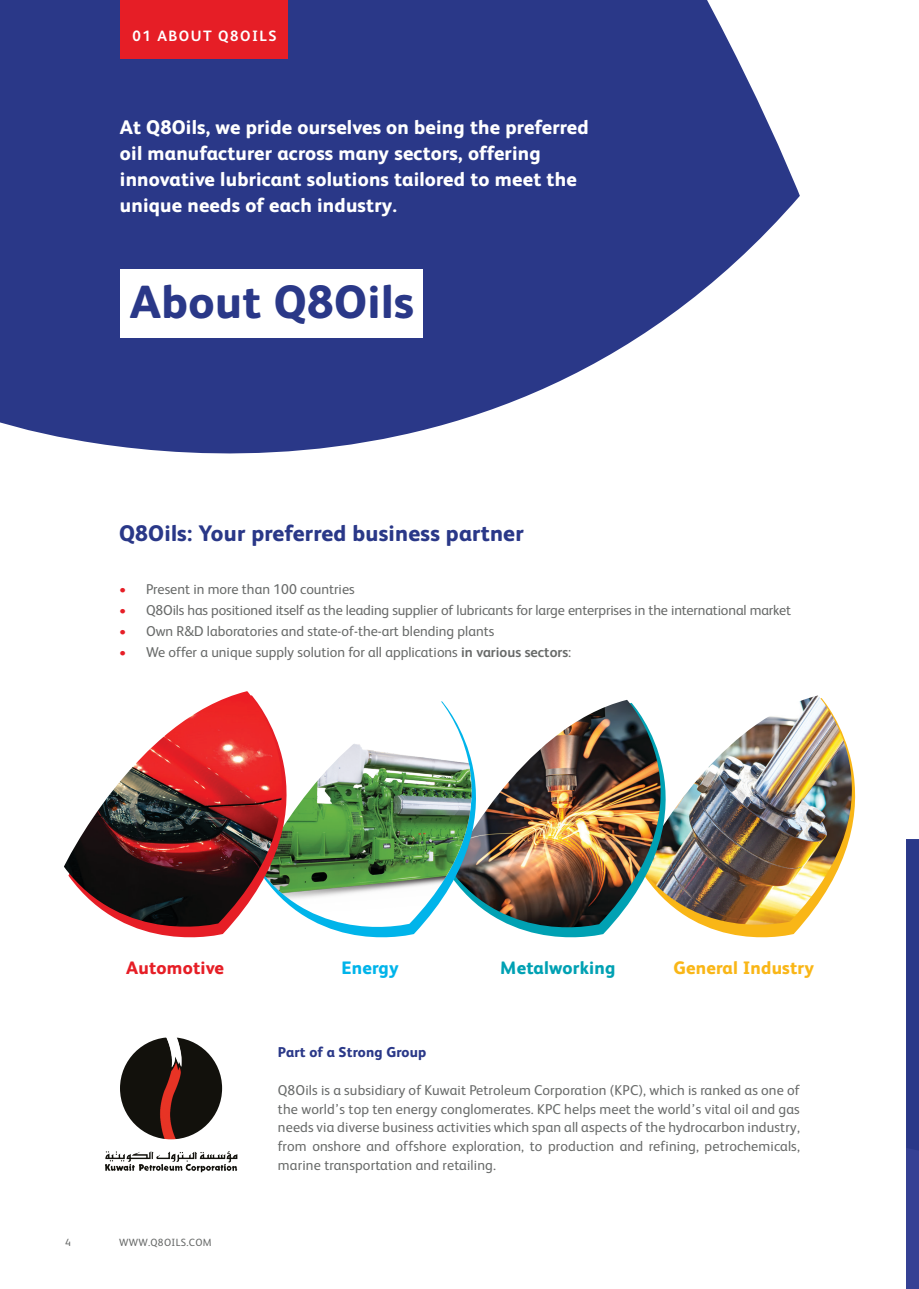
<style>
.page{position:relative;width:919px;height:1289px;background:#fff}
.page>*{position:absolute;margin:0;border:0;box-sizing:border-box;transform-origin:0 0}
.t1{font:800 46.5px "FS Albert";letter-spacing:.01em;color:#2a3888}
.t2{font:800 22.5px "FS Albert";letter-spacing:.01em;color:#2a3888}
.t3{font:800 19.65px/25.8px "FS Albert";letter-spacing:.01em;color:#fff}
.t4{font:800 18px "FS Albert";letter-spacing:.01em;color:#f9b617}
.t5{font:800 18px "FS Albert";letter-spacing:.01em;color:#00a1b3}
.t6{font:800 18px "FS Albert";letter-spacing:.01em;color:#e61e26}
.t7{font:800 18px "FS Albert";letter-spacing:.01em;color:#00b4ea}
.t8{font:700 15px "FS Albert";letter-spacing:.1em;color:#fff}
.t9{font:14.25px/18.8px "FS Albert";color:#686a69;text-align:justify}
.t10{font:800 14.25px "FS Albert";letter-spacing:.01em;color:#2a3888}
.t11{font:10.5px "FS Albert";letter-spacing:.03em;color:#686a69}
.s1{color:#e61e26}
.s2{font-weight:700}
</style>
<div class="page">
<div style="left:906px;top:839px;width:12px;height:449px;background:#354194"></div>
<div style="left:907px;top:840px;width:11px;height:310px;background:#2a3888"></div>
<svg style="left:0;top:0;width:799px;height:454px;fill:#2a3888"></svg>
<div style="left:120px;top:269px;width:303px;height:69px;background:#fff"></div>
<div style="left:120px;top:0;width:167px;height:58px;background:#e61e26"></div>
<svg style="left:724px;top:770px;width:189px;height:188px"></svg>
<img style="left:724px;top:695px;width:129px;height:229px">
<img style="left:534px;top:751px;width:190px;height:187px">
<img style="left:534px;top:699px;width:128px;height:228px">
<svg style="left:530px;top:755px;width:4px;height:178px"></svg>
<img style="left:346px;top:701px;width:184px;height:237px">
<img style="left:346px;top:707px;width:127px;height:221px">
<svg style="left:136px;top:751px;width:210px;height:187px"></svg>
<img style="left:64px;top:691px;width:219px;height:237px">
<img style="left:105px;top:1151px;width:132px;height:21px">
<img style="left:120px;top:1037px;width:102px;height:102px;border-radius:51px">
<p class="t8" style="left:132px;top:27px;width:145px">01 ABOUT Q8OILS</p>
<p class="t3" style="left:120px;top:114px;width:470px">At Q8Oils, we pride ourselves on being the preferred oil manufacturer across many sectors, offering innovative lubricant solutions tailored to meet the unique needs of each industry.</p>
<p class="t1" style="left:130px;top:274px;width:285px">About Q8Oils</p>
<p class="t2" style="left:119px;top:520px;width:406px">Q8Oils: Your preferred business partner</p>
<p class="t9" style="left:119px;top:580px;width:237px"><span class="s1">•</span> Present in more than 100 countries</p>
<p class="t9" style="left:119px;top:600px;width:673px"><span class="s1">•</span> Q8Oils has positioned itself as the leading supplier of lubricants for large enterprises in the international market</p>
<p class="t9" style="left:119px;top:621px;width:376px"><span class="s1">•</span> Own R&amp;D laboratories and state-of-the-art blending plants</p>
<p class="t9" style="left:119px;top:642px;width:453px"><span class="s1">•</span> We offer a unique supply solution for all applications <span class="s2">in various sectors</span>:</p>
<p class="t6" style="left:126px;top:957px;width:99px">Automotive</p>
<p class="t7" style="left:341px;top:957px;width:59px">Energy</p>
<p class="t5" style="left:500px;top:957px;width:117px">Metalworking</p>
<p class="t4" style="left:673px;top:957px;width:142px">General Industry</p>
<p class="t11" style="left:65px;top:1236px;width:7px">4</p>
<p class="t11" style="left:119px;top:1236px;width:94px">WWW.Q8OILS.COM</p>
<p class="t10" style="left:278px;top:1044px;width:150px">Part of a Strong Group</p>
<p class="t9" style="left:278px;top:1080px;width:523px">Q8Oils is a subsidiary of Kuwait Petroleum Corporation (KPC), which is ranked as one of the world’s top ten energy conglomerates. KPC helps meet the world’s vital oil and gas needs via diverse business activities which span all aspects of the hydrocarbon industry, from onshore and offshore exploration, to production and refining, petrochemicals, marine transportation and retailing.</p>
</div>
